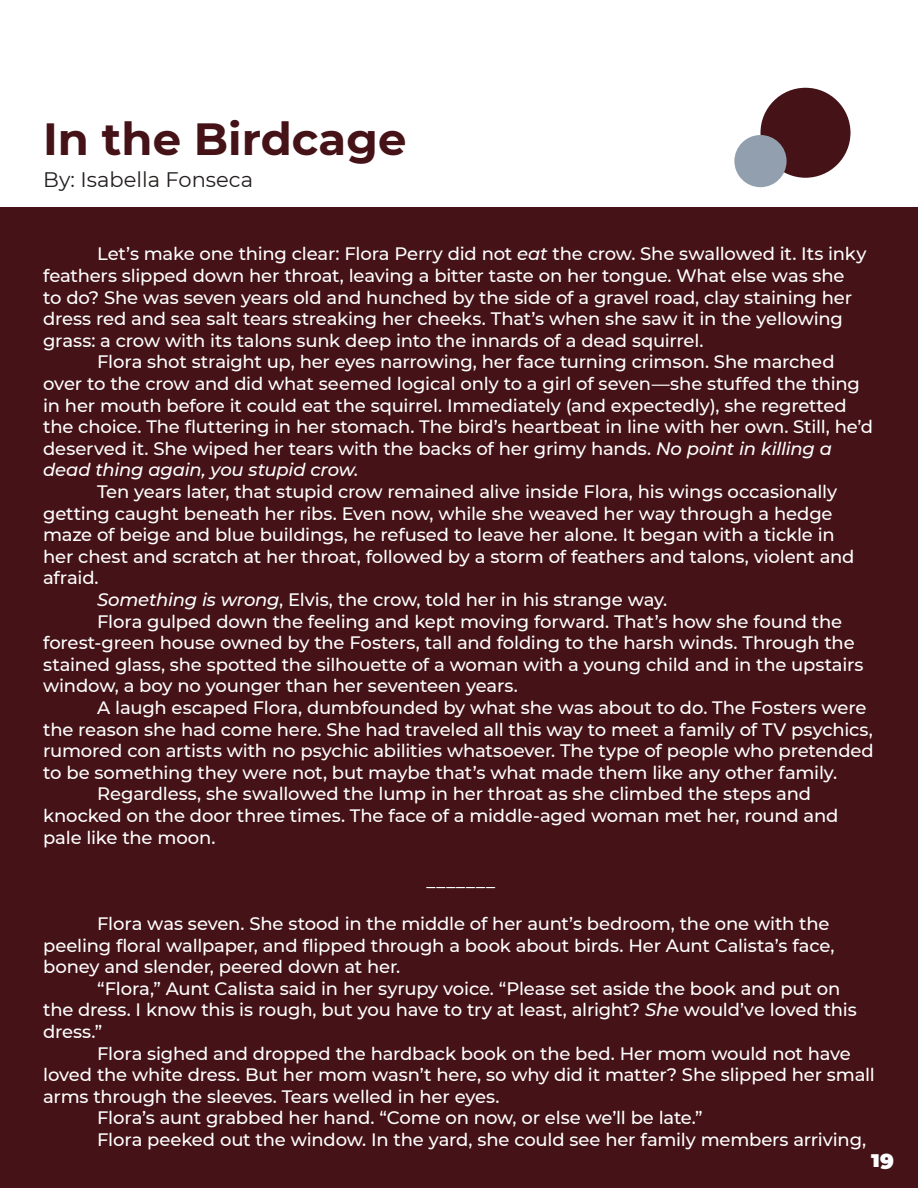
<style>
.page{position:relative;width:918px;height:1188px;background:#fff}
.page>*{position:absolute;margin:0;border:0;box-sizing:border-box;transform-origin:0 0}
.t1{font:700 45px "Montserrat";color:#441217}
.t2{font:21px "Montserrat";color:#241f1f}
.t3{font:900 21px "Montserrat";color:#fff}
.t4{font:500 18px/21.6px "Montserrat";letter-spacing:-.01em;color:#fff}
.t5{font:italic 500 18px "Montserrat";letter-spacing:-.015em;color:#fff}
.s1{font-style:italic}
</style>
<div class="page">
<div style="left:0;top:207px;width:918px;height:981px;background:#441217"></div>
<div style="left:760px;top:88px;width:90px;height:90px;background:#441217;border-radius:50%"></div>
<div style="left:734px;top:135px;width:53px;height:52px;background:#929fae;border-radius:50%"></div>
<h1 class="t1" style="left:43px;top:106px;width:365px">In the Birdcage</h1>
<p class="t2" style="left:43px;top:165px;width:211px">By: Isabella Fonseca</p>
<p class="t4" style="left:97px;top:243px;width:771px">Let’s make one thing clear: Flora Perry did not <span class="s1">eat</span> the crow. She swallowed it. Its inky</p>
<p class="t4" style="left:43px;top:264px;width:803px">feathers slipped down her throat, leaving a bitter taste on her tongue. What else was she</p>
<p class="t4" style="left:43px;top:286px;width:810px">to do? She was seven years old and hunched by the side of a gravel road, clay staining her</p>
<p class="t4" style="left:43px;top:307px;width:801px">dress red and sea salt tears streaking her cheeks. That’s when she saw it in the yellowing</p>
<p class="t4" style="left:43px;top:329px;width:662px">grass: a crow with its talons sunk deep into the innards of a dead squirrel.</p>
<p class="t4" style="left:97px;top:351px;width:739px">Flora shot straight up, her eyes narrowing, her face turning crimson. She marched</p>
<p class="t4" style="left:43px;top:372px;width:818px">over to the crow and did what seemed logical only to a girl of seven—she stuffed the thing</p>
<p class="t4" style="left:43px;top:394px;width:805px">in her mouth before it could eat the squirrel. Immediately (and expectedly), she regretted</p>
<p class="t4" style="left:43px;top:415px;width:831px">the choice. The fluttering in her stomach. The bird’s heartbeat in line with her own. Still, he’d</p>
<p class="t4" style="left:43px;top:437px;width:790px">deserved it. She wiped her tears with the backs of her grimy hands. <span class="s1">No point in killing a</span></p>
<p class="t5" style="left:43px;top:457px;width:317px">dead thing again, you stupid crow.</p>
<p class="t4" style="left:97px;top:480px;width:742px">Ten years later, that stupid crow remained alive inside Flora, his wings occasionally</p>
<p class="t4" style="left:43px;top:502px;width:791px">getting caught beneath her ribs. Even now, while she weaved her way through a hedge</p>
<p class="t4" style="left:43px;top:523px;width:793px">maze of beige and blue buildings, he refused to leave her alone. It began with a tickle in</p>
<p class="t4" style="left:43px;top:545px;width:813px">her chest and scratch at her throat, followed by a storm of feathers and talons, violent and</p>
<p class="t4" style="left:43px;top:567px;width:57px">afraid.</p>
<p class="t4" style="left:97px;top:588px;width:572px"><span class="s1">Something is wrong</span>, Elvis, the crow, told her in his strange way.</p>
<p class="t4" style="left:97px;top:610px;width:747px">Flora gulped down the feeling and kept moving forward. That’s how she found the</p>
<p class="t4" style="left:43px;top:631px;width:813px">forest-green house owned by the Fosters, tall and folding to the harsh winds. Through the</p>
<p class="t4" style="left:43px;top:653px;width:822px">stained glass, she spotted the silhouette of a woman with a young child and in the upstairs</p>
<p class="t4" style="left:43px;top:675px;width:476px">window, a boy no younger than her seventeen years.</p>
<p class="t4" style="left:97px;top:696px;width:771px">A laugh escaped Flora, dumbfounded by what she was about to do. The Fosters were</p>
<p class="t4" style="left:43px;top:718px;width:831px">the reason she had come here. She had traveled all this way to meet a family of TV psychics,</p>
<p class="t4" style="left:43px;top:739px;width:832px">rumored con artists with no psychic abilities whatsoever. The type of people who pretended</p>
<p class="t4" style="left:43px;top:761px;width:795px">to be something they were not, but maybe that’s what made them like any other family.</p>
<p class="t4" style="left:97px;top:783px;width:715px">Regardless, she swallowed the lump in her throat as she climbed the steps and</p>
<p class="t4" style="left:43px;top:804px;width:797px">knocked on the door three times. The face of a middle-aged woman met her, round and</p>
<p class="t4" style="left:43px;top:826px;width:174px">pale like the moon.</p>
<p class="t4" style="left:427px;top:869px;width:70px">_______</p>
<p class="t4" style="left:43px;top:912px;width:793px;text-indent:54px">Flora was seven. She stood in the middle of her aunt’s bedroom, the one with the peeling floral wallpaper, and flipped through a book about birds. Her Aunt Calista’s face, boney and slender, peered down at her.</p>
<p class="t4" style="left:43px;top:977px;width:815px;text-indent:54px">“Flora,” Aunt Calista said in her syrupy voice. “Please set aside the book and put on the dress. I know this is rough, but you have to try at least, alright? <span class="s1">She</span> would’ve loved this dress.”</p>
<p class="t4" style="left:97px;top:1042px;width:755px">Flora sighed and dropped the hardback book on the bed. Her mom would not have</p>
<p class="t4" style="left:43px;top:1063px;width:833px">loved the white dress. But her mom wasn’t here, so why did it matter? She slipped her small</p>
<p class="t4" style="left:43px;top:1085px;width:458px">arms through the sleeves. Tears welled in her eyes.</p>
<p class="t4" style="left:97px;top:1107px;width:607px">Flora’s aunt grabbed her hand. “Come on now, or else we’ll be late.”</p>
<p class="t4" style="left:97px;top:1128px;width:771px">Flora peeked out the window. In the yard, she could see her family members arriving,</p>
<p class="t3" style="left:871px;top:1144px;width:24px">19</p>
</div>
